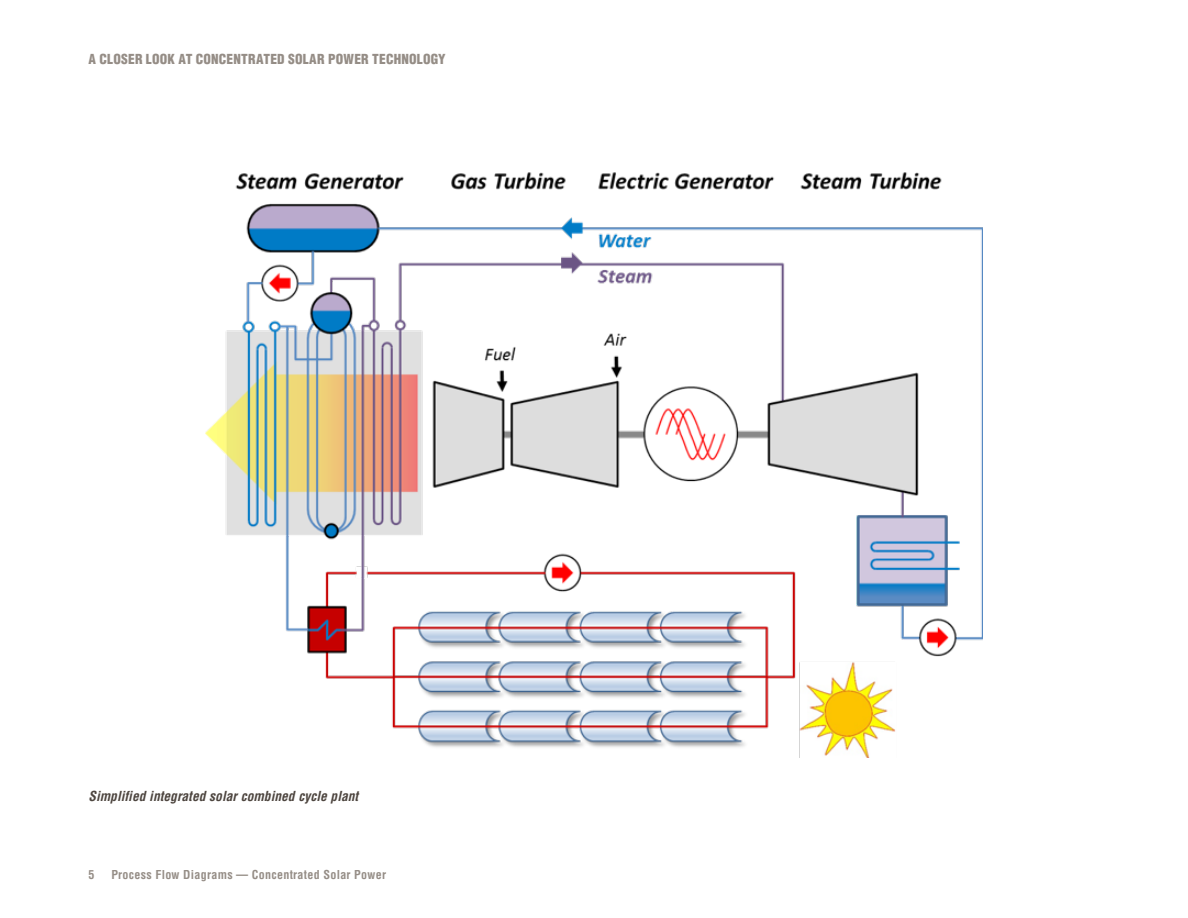
<style>
.page{position:relative;width:1188px;height:918px;background:#fff}
.page>*{position:absolute;margin:0;border:0;box-sizing:border-box;transform-origin:0 0}
.AG-Breadcrumb{font:900 condensed 13.5px "Helvetica LT Std";letter-spacing:.015em;color:#958d86}
.AG-Image_Caption_Hea{font:italic 700 condensed 13.5px "Helvetica LT Std";color:#4d453f}
.AG-Page_Numbers_Left{font:700 condensed 12px "Helvetica LT Std";letter-spacing:.025em;color:#958d86}
</style>
<div class="page">
<img style="left:205px;top:172px;width:778px;height:586px">
<p class="AG-Breadcrumb" style="left:89px;top:50px;width:359px">A CLOSER LOOK AT CONCENTRATED SOLAR POWER TECHNOLOGY</p>
<p class="AG-Image_Caption_Hea" style="left:89px;top:788px;width:271px">Simplified integrated solar combined cycle plant</p>
<p class="AG-Page_Numbers_Left" style="left:89px;top:867px;width:7px">5</p>
<p class="AG-Page_Numbers_Left" style="left:111px;top:867px;width:276px">Process Flow Diagrams — Concentrated Solar Power</p>
</div>
